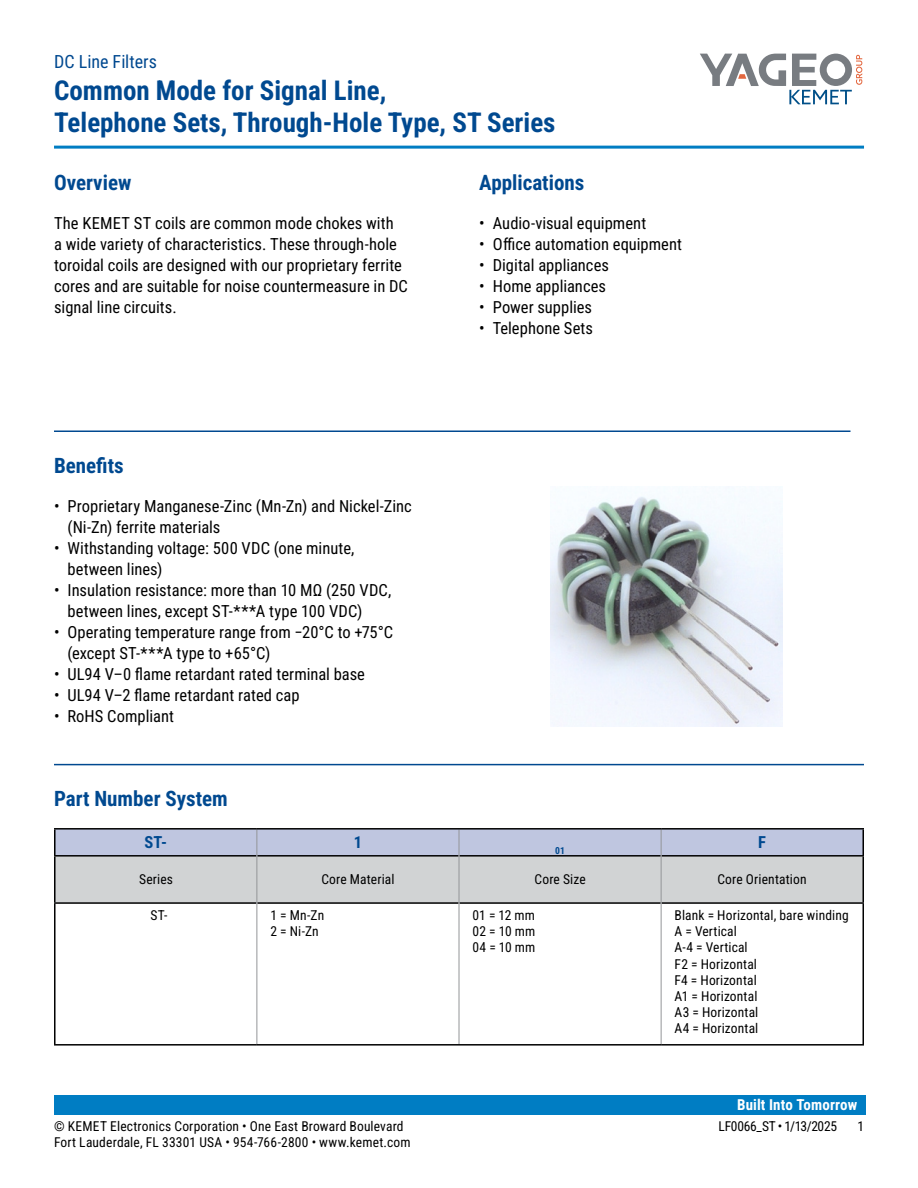
<style>
.page{position:relative;width:918px;height:1188px;background:#fff}
.page>*{position:absolute;margin:0;border:0;box-sizing:border-box;transform-origin:0 0}
.t1{font:700 27px/32.4px "Roboto Condensed";color:#004990}
.t2{font:700 21px "Roboto Condensed";color:#004990}
.t3{font:18px "Roboto Condensed";color:#004990}
.t4{font:16.5px/21px "Roboto Condensed";color:#000}
.t5{font:700 16.5px "Roboto Condensed";color:#004990}
.t6{font:700 15px "Roboto Condensed";letter-spacing:.01em;color:#fff}
.t7{font:13.5px/16.2px "Roboto Condensed";letter-spacing:.01em;color:#000}
.t8{font:13.5px "Roboto Condensed";letter-spacing:-.025em;color:#000}
.t9{font:700 9.6px "Roboto Condensed";color:#004990}
</style>
<div class="page">
<svg style="left:700px;top:54px;width:162px;height:50px"></svg>
<hr style="left:54px;top:146px;width:810px;height:3px;background:#007dc3">
<div style="left:54px;top:1095px;width:811px;height:20px;background:#007dc3"></div>
<hr style="left:54px;top:430px;width:796px;height:2px;background:#004990">
<hr style="left:54px;top:764px;width:810px;height:1px;background:#004990">
<hr style="left:54px;top:902px;width:203px;height:2px;background:#000">
<hr style="left:257px;top:902px;width:202px;height:2px;background:#000">
<hr style="left:459px;top:902px;width:202px;height:2px;background:#000">
<hr style="left:662px;top:902px;width:202px;height:2px;background:#000">
<hr style="left:54px;top:855px;width:203px;height:2px;background:#000">
<hr style="left:662px;top:855px;width:202px;height:2px;background:#000">
<svg style="left:55px;top:830px;width:808px;height:73px;background:#c4c7d1"></svg>
<hr style="left:257px;top:856px;width:1px;height:47px;background:#939598">
<hr style="left:459px;top:856px;width:1px;height:47px;background:#939598">
<hr style="left:661px;top:856px;width:1px;height:47px;background:#939598">
<hr style="left:257px;top:903px;width:1px;height:141px;background:#939598">
<hr style="left:459px;top:903px;width:1px;height:141px;background:#939598">
<hr style="left:661px;top:903px;width:1px;height:141px;background:#939598">
<hr style="left:54px;top:828px;width:203px;height:2px;background:#000">
<hr style="left:54px;top:830px;width:2px;height:25px;background:#000">
<hr style="left:257px;top:828px;width:202px;height:2px;background:#000">
<hr style="left:459px;top:828px;width:202px;height:2px;background:#000">
<hr style="left:661px;top:828px;width:203px;height:2px;background:#000">
<hr style="left:862px;top:830px;width:2px;height:25px;background:#000">
<hr style="left:54px;top:857px;width:2px;height:45px;background:#000">
<hr style="left:862px;top:857px;width:2px;height:45px;background:#000">
<hr style="left:54px;top:904px;width:2px;height:140px;background:#000">
<hr style="left:862px;top:904px;width:2px;height:140px;background:#000">
<hr style="left:54px;top:1044px;width:203px;height:2px;background:#000">
<hr style="left:257px;top:1044px;width:202px;height:2px;background:#000">
<hr style="left:459px;top:1044px;width:202px;height:2px;background:#000">
<hr style="left:661px;top:1044px;width:203px;height:2px;background:#000">
<img style="left:550px;top:491px;width:233px;height:236px">
<p class="t3" style="left:54px;top:48px;width:104px">DC Line Filters</p>
<h1 class="t1" style="left:54px;top:73px;width:503px">Common Mode for Signal Line,<br>Telephone Sets, Through-Hole Type, ST Series</h1>
<p class="t2" style="left:54px;top:168px;width:79px">Overview</p>
<p class="t4" style="left:54px;top:212px;width:355px">The KEMET ST coils are common mode chokes with<br>a wide variety of characteristics. These through-hole toroidal coils are designed with our proprietary ferrite cores and are suitable for noise countermeasure in DC signal line circuits.</p>
<p class="t2" style="left:54px;top:450px;width:71px">Benefits</p>
<p class="t4" style="left:67px;top:495px;width:346px;text-indent:-13px">• Proprietary Manganese-Zinc (Mn-Zn) and Nickel-Zinc (Ni-Zn) ferrite materials</p>
<p class="t4" style="left:67px;top:537px;width:288px;text-indent:-13px">• Withstanding voltage: 500 VDC (one minute, between lines)</p>
<p class="t4" style="left:67px;top:579px;width:325px;text-indent:-13px">• Insulation resistance: more than 10 MΩ (250 VDC, between lines, except ST-***A type 100 VDC)</p>
<p class="t4" style="left:67px;top:621px;width:327px;text-indent:-13px">• Operating temperature range from −20°C to +75°C (except ST-***A type to +65°C)</p>
<p class="t4" style="left:54px;top:663px;width:312px">• UL94 V–0 flame retardant rated terminal base</p>
<p class="t4" style="left:54px;top:684px;width:247px">• UL94 V–2 flame retardant rated cap</p>
<p class="t4" style="left:54px;top:705px;width:122px">• RoHS Compliant</p>
<p class="t2" style="left:54px;top:784px;width:175px">Part Number System</p>
<p class="t5" style="left:144px;top:831px;width:24px">ST-</p>
<p class="t5" style="left:354px;top:831px;width:10px">1</p>
<p class="t2" style="left:479px;top:168px;width:107px">Applications</p>
<p class="t4" style="left:479px;top:212px;width:168px">• Audio-visual equipment</p>
<p class="t4" style="left:479px;top:233px;width:204px">• Office automation equipment</p>
<p class="t4" style="left:479px;top:255px;width:131px">• Digital appliances</p>
<p class="t4" style="left:479px;top:276px;width:128px">• Home appliances</p>
<p class="t4" style="left:479px;top:297px;width:114px">• Power supplies</p>
<p class="t4" style="left:479px;top:318px;width:115px">• Telephone Sets</p>
<p class="t9" style="left:555px;top:844px;width:11px">01</p>
<p class="t5" style="left:758px;top:831px;width:9px">F</p>
<p class="t7" style="left:139px;top:871px;width:35px">Series</p>
<p class="t7" style="left:321px;top:871px;width:75px">Core Material</p>
<p class="t7" style="left:534px;top:871px;width:53px">Core Size</p>
<p class="t7" style="left:717px;top:871px;width:91px">Core Orientation</p>
<p class="t7" style="left:150px;top:907px;width:19px">ST-</p>
<p class="t7" style="left:270px;top:907px;width:55px">1 = Mn-Zn<br>2 = Ni-Zn</p>
<p class="t7" style="left:473px;top:907px;width:64px;text-align:justify">01 = 12 mm 02 = 10 mm 04 = 10 mm</p>
<p class="t7" style="left:675px;top:907px;width:176px">Blank = Horizontal, bare winding<br>A = Vertical<br>A-4 = Vertical<br>F2 = Horizontal<br>F4 = Horizontal<br>A1 = Horizontal<br>A3 = Horizontal<br>A4 = Horizontal</p>
<p class="t6" style="left:737px;top:1094px;width:122px">Built Into Tomorrow</p>
<p class="t7" style="left:54px;top:1117px;width:351px">© KEMET Electronics Corporation • One East Broward Boulevard</p>
<p class="t8" style="left:719px;top:1116px;width:120px">LF0066_ST • 1/13/2025</p>
<p class="t7" style="left:857px;top:1117px;width:8px">1</p>
<p class="t7" style="left:54px;top:1133px;width:358px">Fort Lauderdale, FL 33301 USA • 954-766-2800 • www.kemet.com</p>
</div>
